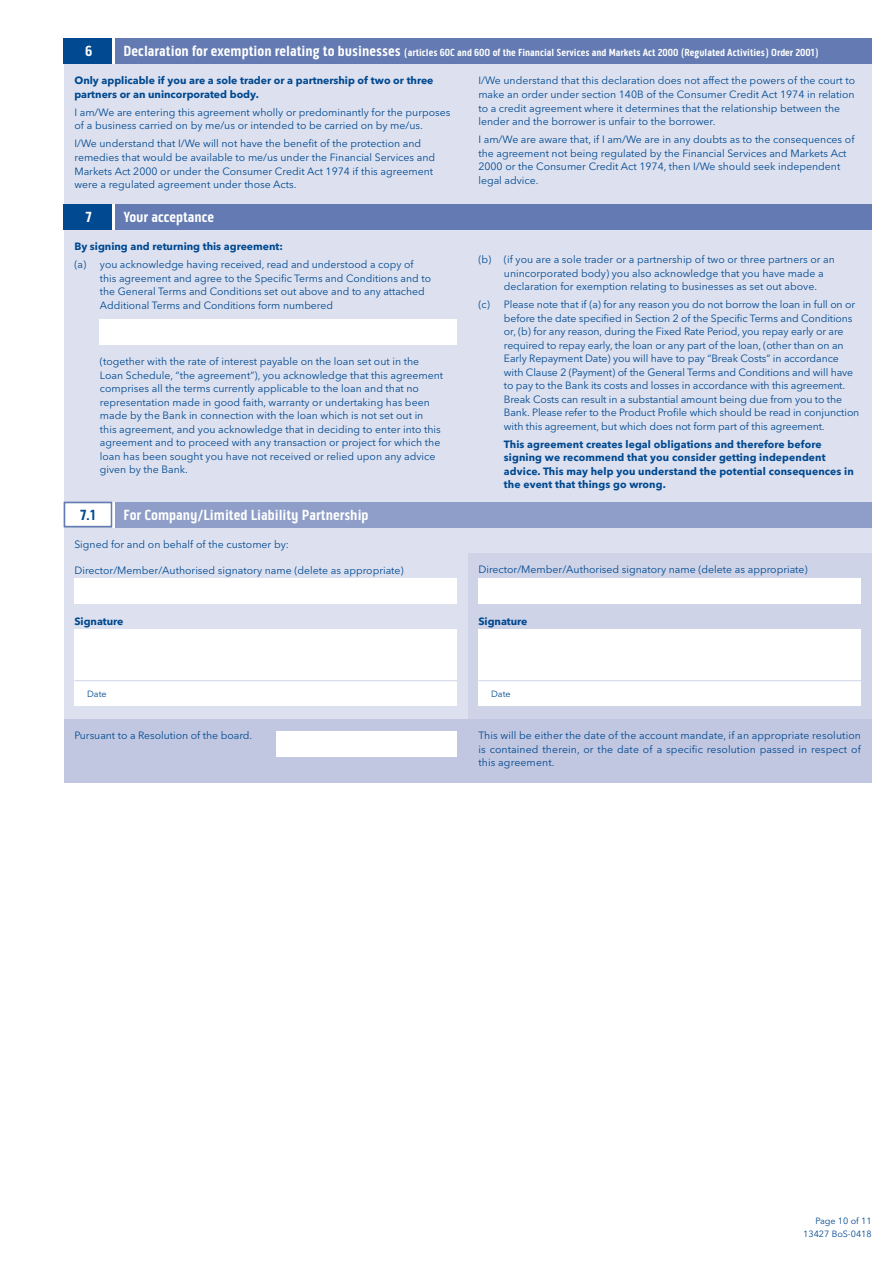
<style>
.page{position:relative;width:893px;height:1263px;background:#fff}
.page>*{position:absolute;margin:0;border:0;box-sizing:border-box;transform-origin:0 0}
.t1{font:700 15px "Bo S Pill Gothic";color:#fff}
.t2{font:700 15px "Avenir Next LT Pro";color:#fff}
.t3{font:700 15px "Bo S Pill Gothic";color:#014990}
.t4{font:700 15px "Avenir Next LT Pro";color:#014990}
.t5{font:10.5px/13.5px "Avenir Next LT Pro";color:#014990}
.t6{font:700 10.5px/13.5px "Avenir Next LT Pro";letter-spacing:.01em;color:#014990}
.t7{font:700 10.5px "Bo S Pill Gothic";color:#fff}
.t8{font:9px/13.2px "Avenir Next LT Pro";color:#014990;text-align:right}
.s1{font-size:15px}
</style>
<div class="page">
<div style="left:64px;top:38px;width:808px;height:744px;background:#dde1ef"></div>
<div style="left:100px;top:319px;width:357px;height:25px;background:#fff"></div>
<hr style="left:112px;top:204px;width:3px;height:26px;background:#fff">
<div style="left:115px;top:204px;width:757px;height:26px;background:#637bb2"></div>
<div style="left:64px;top:204px;width:48px;height:26px;background:#014990"></div>
<div style="left:468px;top:553px;width:404px;height:166px;background:#ced3e7"></div>
<div style="left:64px;top:719px;width:808px;height:63px;background:#c1c7e1"></div>
<div style="left:74px;top:578px;width:383px;height:26px;background:#fff"></div>
<div style="left:74px;top:629px;width:383px;height:77px;background:#fff"></div>
<hr style="left:74px;top:680px;width:383px;height:1px;background:#ced3e7">
<div style="left:478px;top:578px;width:383px;height:26px;background:#fff"></div>
<div style="left:478px;top:629px;width:383px;height:77px;background:#fff"></div>
<hr style="left:478px;top:680px;width:383px;height:1px;background:#ced3e7">
<div style="left:276px;top:731px;width:181px;height:26px;background:#fff"></div>
<hr style="left:112px;top:502px;width:3px;height:25px;background:#fff">
<div style="left:115px;top:502px;width:757px;height:25px;background:#8e9ec8"></div>
<div style="left:65px;top:502px;width:46px;height:24px;background:#fff"></div>
<div style="left:64px;top:502px;width:48px;height:25px;border:2px solid #637bb2"></div>
<div style="left:115px;top:38px;width:757px;height:26px;background:#637bb2"></div>
<hr style="left:112px;top:38px;width:3px;height:26px;background:#fff">
<div style="left:64px;top:38px;width:48px;height:26px;background:#014990"></div>
<p class="t7" style="left:124px;top:46px;width:697px"><span class="s1">Declaration for exemption relating to businesses</span> (articles 60C and 60O of the Financial Services and Markets Act 2000 (Regulated Activities) Order 2001)</p>
<p class="t6" style="left:74px;top:74px;width:361px">Only applicable if you are a sole trader or a partnership of two or three partners or an unincorporated body.</p>
<p class="t5" style="left:74px;top:106px;width:378px">I am/We are entering this agreement wholly or predominantly for the purposes of a business carried on by me/us or intended to be carried on by me/us.</p>
<p class="t5" style="left:74px;top:137px;width:362px">I/We understand that I/We will not have the benefit of the protection and remedies that would be available to me/us under the Financial Services and Markets Act 2000 or under the Consumer Credit Act 1974 if this agreement were a regulated agreement under those Acts.</p>
<h1 class="t1" style="left:85px;top:42px;width:9px">6</h1>
<p class="t5" style="left:478px;top:74px;width:378px">I/We understand that this declaration does not affect the powers of the court to make an order under section 140B of the Consumer Credit Act 1974 in relation to a credit agreement where it determines that the relationship between the lender and the borrower is unfair to the borrower.</p>
<p class="t5" style="left:478px;top:133px;width:378px">I am/We are aware that, if I am/We are in any doubts as to the consequences of the agreement not being regulated by the Financial Services and Markets Act 2000 or the Consumer Credit Act 1974, then I/We should seek independent legal advice.</p>
<h1 class="t1" style="left:86px;top:208px;width:7px">7</h1>
<h1 class="t1" style="left:124px;top:208px;width:92px">Your acceptance</h1>
<p class="t6" style="left:74px;top:240px;width:210px">By signing and returning this agreement:</p>
<p class="t5" style="left:100px;top:258px;width:333px;text-indent:-26px">(a) you acknowledge having received, read and understood a copy of this agreement and agree to the Specific Terms and Conditions and to the General Terms and Conditions set out above and to any attached Additional Terms and Conditions form numbered</p>
<p class="t5" style="left:100px;top:355px;width:345px">(together with the rate of interest payable on the loan set out in the Loan Schedule, “the agreement”), you acknowledge that this agreement comprises all the terms currently applicable to the loan and that no representation made in good faith, warranty or undertaking has been made by the Bank in connection with the loan which is not set out in<br>this agreement, and you acknowledge that in deciding to enter into this agreement and to proceed with any transaction or project for which the loan has been sought you have not received or relied upon any advice given by the Bank.</p>
<h1 class="t4" style="left:76px;top:505px;width:25px">2 5</h1>
<h1 class="t3" style="left:80px;top:506px;width:17px">7.1</h1>
<h1 class="t2" style="left:124px;top:505px;width:85px">Repayment</h1>
<h1 class="t1" style="left:124px;top:506px;width:247px">For Company/Limited Liability Partnership</h1>
<p class="t5" style="left:74px;top:538px;width:216px">Signed for and on behalf of the customer by:</p>
<p class="t5" style="left:74px;top:563px;width:331px">Director/Member/Authorised signatory name (delete as appropriate)</p>
<p class="t6" style="left:74px;top:614px;width:51px">Signature</p>
<p class="t8" style="left:87px;top:687px;width:21px">Date</p>
<p class="t5" style="left:504px;top:253px;width:333px;text-indent:-26px">(b) (if you are a sole trader or a partnership of two or three partners or an unincorporated body) you also acknowledge that you have made a declaration for exemption relating to businesses as set out above.</p>
<p class="t5" style="left:504px;top:298px;width:357px;text-indent:-26px">(c) Please note that if (a) for any reason you do not borrow the loan in full on or before the date specified in Section 2 of the Specific Terms and Conditions or, (b) for any reason, during the Fixed Rate Period, you repay early or are required to repay early, the loan or any part of the loan, (other than on an Early Repayment Date) you will have to pay “Break Costs” in accordance with Clause 2 (Payment) of the General Terms and Conditions and will have to pay to the Bank its costs and losses in accordance with this agreement.<br>Break Costs can result in a substantial amount being due from you to the Bank. Please refer to the Product Profile which should be read in conjunction with this agreement, but which does not form part of this agreement.</p>
<p class="t6" style="left:504px;top:437px;width:351px">This agreement creates legal obligations and therefore before signing we recommend that you consider getting independent advice. This may help you understand the potential consequences in the event that things go wrong.</p>
<p class="t5" style="left:478px;top:563px;width:331px">Director/Member/Authorised signatory name (delete as appropriate)</p>
<p class="t6" style="left:478px;top:614px;width:51px">Signature</p>
<p class="t8" style="left:491px;top:687px;width:21px">Date</p>
<p class="t5" style="left:74px;top:729px;width:179px">Pursuant to a Resolution of the board.</p>
<p class="t5" style="left:478px;top:729px;width:384px;text-align:justify">This will be either the date of the account mandate, if an appropriate resolution is contained therein, or the date of a specific resolution passed in respect of this agreement.</p>
<p class="t8" style="left:803px;top:1214px;width:70px">Page 10 of 11<br>13427 BoS-0418</p>
</div>
